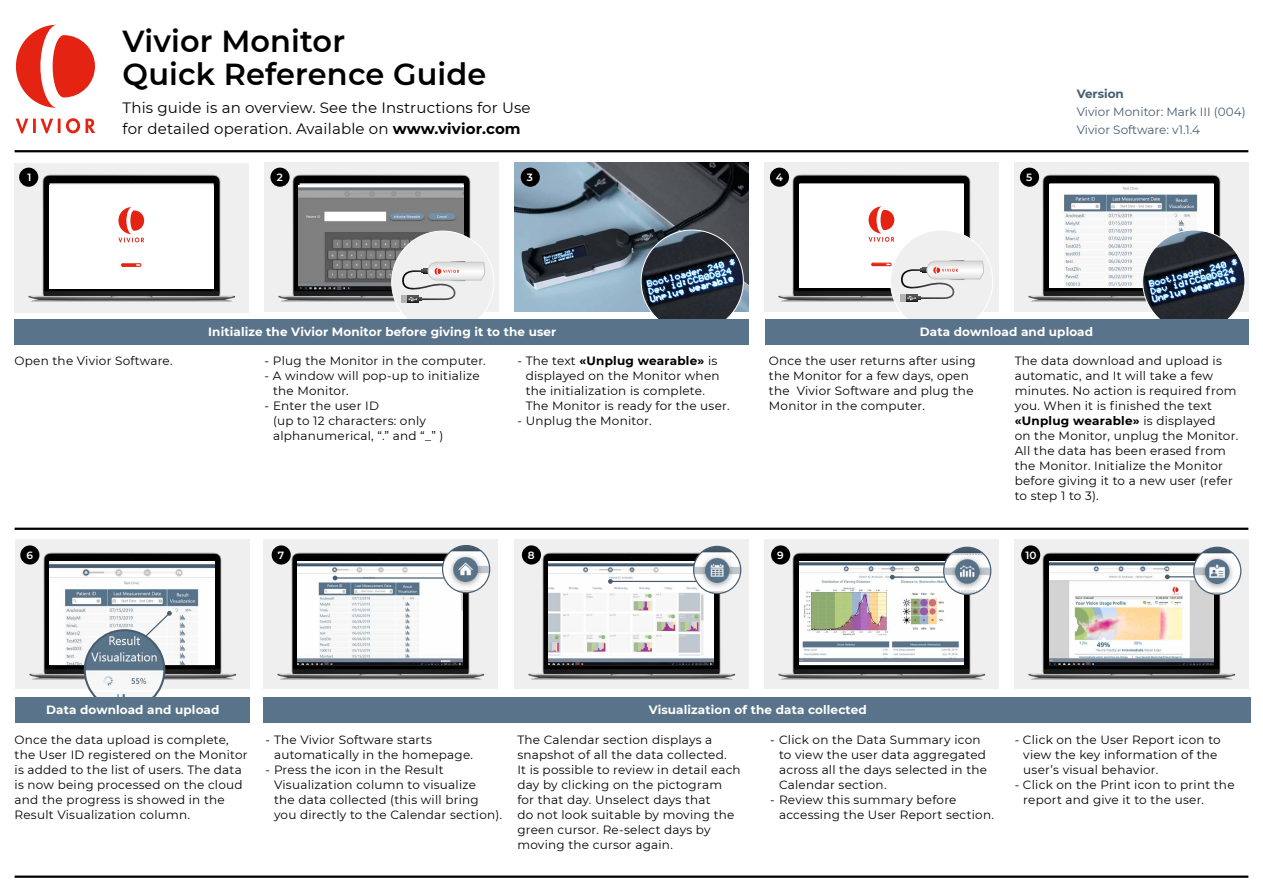
<style>
.page{position:relative;width:1263px;height:893px;background:#fff}
.page>*{position:absolute;margin:0;border:0;box-sizing:border-box;transform-origin:0 0}
.t1{font:600 30.3px/32.8px "Montserrat";letter-spacing:.005em;color:#000}
.t2{font:15px/21px "Montserrat";letter-spacing:.01em;color:#000}
.t3{font:12px/15px "Montserrat";letter-spacing:.02em;color:#000}
.t4{font:700 12px "Montserrat";letter-spacing:.01em;color:#fff}
.t5{font:12px/18px "Montserrat";color:#475d6f}
.t6{font:700 12px "Montserrat";color:#475d6f}
.t7{font:600 10.5px "Montserrat";color:#fff}
.s1{font-weight:700}
</style>
<div class="page">
<img style="left:264px;top:540px;width:233px;height:149px">
<img style="left:298px;top:561px;width:165px;height:104px">
<img style="left:442px;top:545px;width:48px;height:48px;border-radius:24px">
<div style="left:442px;top:545px;width:48px;height:48px;border:1px solid #475d6f;border-radius:50%"></div>
<hr style="left:335px;top:577px;width:109px;height:2px;background:#475d6f">
<svg style="left:333px;top:576px;width:4px;height:4px"></svg>
<img style="left:16px;top:540px;width:233px;height:149px">
<img style="left:50px;top:561px;width:165px;height:104px">
<svg style="left:144px;top:611px;width:28px;height:27px"></svg>
<img style="left:515px;top:540px;width:233px;height:149px">
<img style="left:549px;top:561px;width:165px;height:104px">
<img style="left:694px;top:546px;width:47px;height:47px;border-radius:24px">
<div style="left:693px;top:546px;width:48px;height:48px;border:1px solid #475d6f;border-radius:50%"></div>
<hr style="left:610px;top:581px;width:86px;height:1px;background:#475d6f">
<svg style="left:608px;top:579px;width:5px;height:5px"></svg>
<img style="left:765px;top:540px;width:233px;height:149px">
<svg style="left:799px;top:661px;width:165px;height:4px"></svg>
<img style="left:799px;top:561px;width:165px;height:100px">
<img style="left:944px;top:547px;width:47px;height:47px;border-radius:24px">
<div style="left:943px;top:547px;width:48px;height:48px;border:1px solid #475d6f;border-radius:50%"></div>
<hr style="left:892px;top:576px;width:52px;height:2px;background:#475d6f">
<svg style="left:890px;top:575px;width:5px;height:4px"></svg>
<img style="left:1015px;top:540px;width:233px;height:149px">
<img style="left:1049px;top:561px;width:165px;height:104px">
<img style="left:1194px;top:547px;width:47px;height:47px;border-radius:24px">
<div style="left:1193px;top:547px;width:48px;height:48px;border:1px solid #475d6f;border-radius:50%"></div>
<svg style="left:1165px;top:574px;width:29px;height:5px"></svg>
<img style="left:15px;top:163px;width:233px;height:148px">
<div style="left:49px;top:185px;width:165px;height:103px;background:#fff"></div>
<svg style="left:118px;top:207px;width:26px;height:35px"></svg>
<svg style="left:121px;top:263px;width:20px;height:4px"></svg>
<img style="left:265px;top:162px;width:233px;height:149px">
<img style="left:299px;top:186px;width:165px;height:103px">
<img style="left:515px;top:162px;width:233px;height:150px">
<img style="left:1015px;top:162px;width:233px;height:149px">
<img style="left:1049px;top:184px;width:165px;height:103px">
<div style="left:392px;top:231px;width:102px;height:102px;background:#efefef;border-radius:50%"></div>
<svg style="left:402px;top:261px;width:83px;height:42px"></svg>
<img style="left:641px;top:230px;width:102px;height:102px;border-radius:51px">
<hr style="left:15px;top:150px;width:1233px;height:2px;background:#000">
<div style="left:15px;top:319px;width:734px;height:26px;background:#58738a"></div>
<img style="left:765px;top:162px;width:233px;height:149px">
<div style="left:799px;top:184px;width:165px;height:104px;background:#fff"></div>
<svg style="left:868px;top:206px;width:26px;height:36px"></svg>
<svg style="left:871px;top:263px;width:21px;height:3px"></svg>
<div style="left:890px;top:230px;width:103px;height:102px;background:#efefef;border-radius:50%"></div>
<svg style="left:900px;top:260px;width:84px;height:42px"></svg>
<hr style="left:15px;top:528px;width:1233px;height:2px;background:#000">
<hr style="left:15px;top:875px;width:1233px;height:3px;background:#000">
<img style="left:85px;top:630px;width:79px;height:80px;border-radius:40px">
<div style="left:84px;top:629px;width:81px;height:82px;border:2px solid #475d6f;border-radius:50%"></div>
<svg style="left:16px;top:118px;width:79px;height:15px"></svg>
<svg style="left:16px;top:25px;width:79px;height:83px"></svg>
<img style="left:1143px;top:230px;width:102px;height:102px;border-radius:51px">
<div style="left:19px;top:168px;width:19px;height:19px;background:#000;border-radius:50%"></div>
<div style="left:270px;top:168px;width:20px;height:19px;background:#000;border-radius:50%"></div>
<div style="left:521px;top:168px;width:19px;height:19px;background:#000;border-radius:50%"></div>
<div style="left:770px;top:168px;width:19px;height:19px;background:#000;border-radius:50%"></div>
<div style="left:1020px;top:168px;width:19px;height:19px;background:#000;border-radius:50%"></div>
<div style="left:20px;top:545px;width:19px;height:20px;background:#000;border-radius:50%"></div>
<div style="left:272px;top:545px;width:19px;height:20px;background:#000;border-radius:50%"></div>
<div style="left:522px;top:545px;width:19px;height:20px;background:#000;border-radius:50%"></div>
<div style="left:771px;top:545px;width:19px;height:20px;background:#000;border-radius:50%"></div>
<div style="left:1021px;top:545px;width:19px;height:20px;background:#000;border-radius:50%"></div>
<div style="left:16px;top:697px;width:234px;height:25px;background:#58738a"></div>
<div style="left:264px;top:697px;width:987px;height:25px;background:#58738a"></div>
<div style="left:765px;top:319px;width:483px;height:26px;background:#58738a"></div>
<h1 class="t1" style="left:123px;top:23px;width:365px">Vivior Monitor<br>Quick Reference Guide</h1>
<p class="t2" style="left:123px;top:97px;width:410px">This guide is an overview. See the Instructions for Use for detailed operation. Available on <span class="s1">www.vivior.com</span></p>
<p class="t7" style="left:28px;top:170px;width:6px">1</p>
<p class="t7" style="left:277px;top:170px;width:8px">2</p>
<p class="t7" style="left:527px;top:170px;width:8px">3</p>
<p class="t7" style="left:776px;top:170px;width:9px">4</p>
<p class="t7" style="left:1026px;top:170px;width:8px">5</p>
<p class="t6" style="left:1077px;top:85px;width:49px">Version</p>
<p class="t5" style="left:1077px;top:102px;width:170px">Vivior Monitor: Mark III (004)<br>Vivior Software: v1.1.4</p>
<p class="t4" style="left:208px;top:323px;width:350px">Initialize the Vivior Monitor before giving it to the user</p>
<p class="t3" style="left:15px;top:353px;width:160px">Open the Vivior Software.</p>
<p class="t3" style="left:265px;top:353px;width:223px">- Plug the Monitor in the computer.</p>
<p class="t3" style="left:273px;top:368px;width:208px;text-indent:-8px">- A window will pop-up to initialize the Monitor.</p>
<p class="t3" style="left:273px;top:398px;width:172px;text-indent:-8px">- Enter the user ID<br>(up to 12 characters: only alphanumerical, “.” and “_” )</p>
<p class="t3" style="left:526px;top:353px;width:205px;text-indent:-8px">- The text <span class="s1">«Unplug wearable»</span> is displayed on the Monitor when the initialization is complete.<br>The Monitor is ready for the user.</p>
<p class="t3" style="left:517px;top:413px;width:136px">- Unplug the Monitor.</p>
<p class="t4" style="left:920px;top:323px;width:175px">Data download and upload</p>
<p class="t3" style="left:769px;top:353px;width:208px">Once the user returns after using the Monitor for a few days, open the Vivior Software and plug the<br>Monitor in the computer.</p>
<p class="t3" style="left:1015px;top:353px;width:225px">The data download and upload is automatic, and It will take a few minutes. No action is required from you. When it is finished the text <span class="s1">«Unplug wearable»</span> is displayed<br>on the Monitor, unplug the Monitor.<br>All the data has been erased from the Monitor. Initialize the Monitor before giving it to a new user (refer to step 1 to 3).</p>
<p class="t7" style="left:26px;top:547px;width:8px">6</p>
<p class="t7" style="left:278px;top:547px;width:8px">7</p>
<p class="t7" style="left:528px;top:547px;width:8px">8</p>
<p class="t7" style="left:777px;top:547px;width:8px">9</p>
<p class="t7" style="left:1026px;top:547px;width:13px">10</p>
<p class="t4" style="left:46px;top:701px;width:175px">Data download and upload</p>
<p class="t4" style="left:649px;top:701px;width:220px">Visualization of the data collected</p>
<p class="t3" style="left:15px;top:732px;width:235px">Once the data upload is complete, the User ID registered on the Monitor is added to the list of users. The data is now being processed on the cloud and the progress is showed in the Result Visualization column.</p>
<p class="t3" style="left:274px;top:732px;width:200px;text-indent:-8px">- The Vivior Software starts automatically in the homepage.</p>
<p class="t3" style="left:274px;top:762px;width:230px;text-indent:-8px">- Press the icon in the Result Visualization column to visualize<br>the data collected (this will bring you directly to the Calendar section).</p>
<p class="t3" style="left:517px;top:732px;width:225px">The Calendar section displays a snapshot of all the data collected.<br>It is possible to review in detail each day by clicking on the pictogram for that day. Unselect days that<br>do not look suitable by moving the green cursor. Re-select days by moving the cursor again.</p>
<p class="t3" style="left:779px;top:732px;width:210px;text-indent:-9px">- Click on the Data Summary icon to view the user data aggregated across all the days selected in the<br>Calendar section.</p>
<p class="t3" style="left:779px;top:792px;width:216px;text-indent:-9px">- Review this summary before accessing the User Report section.</p>
<p class="t3" style="left:1023px;top:732px;width:199px;text-indent:-9px">- Click on the User Report icon to view the key information of the user’s visual behavior.</p>
<p class="t3" style="left:1023px;top:777px;width:213px;text-indent:-9px">- Click on the Print icon to print the report and give it to the user.</p>
</div>
